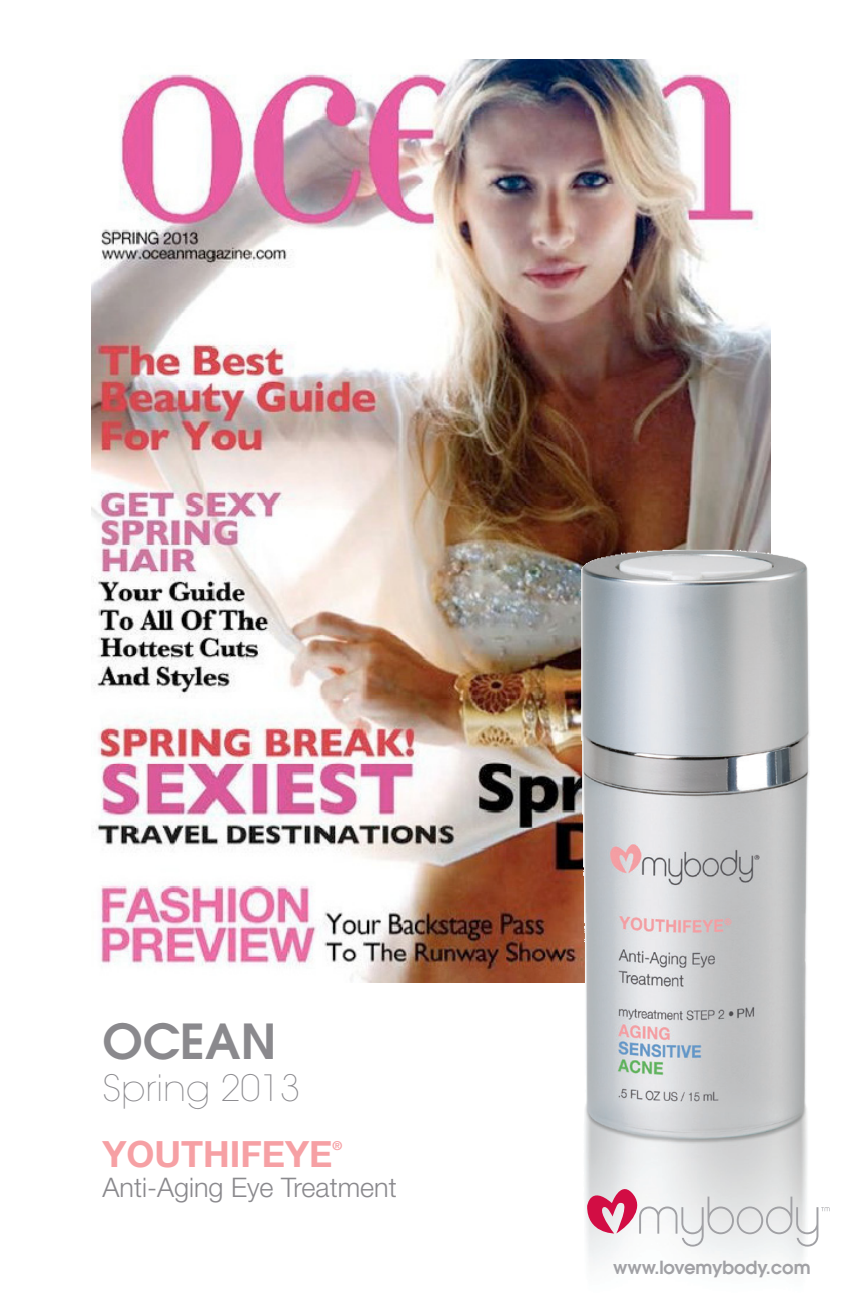
<style>
.page{position:relative;width:864px;height:1296px;background:#fff}
.page>*{position:absolute;margin:0;border:0;box-sizing:border-box;transform-origin:0 0}
.t1{font:600 48px "Avant Garde";color:#8a898d}
.t2{font:200 36px "Avant Garde";color:#8a898d}
.t3{font:700 36px "Helvetica Neue LT";color:#f6a0a4}
.t4{font:300 27px "Helvetica Neue";color:#8a898d}
.t5{font:600 18px "Avant Garde";letter-spacing:-.005em;color:#a1a1a5}
.t6{font:700 12.3px "Helvetica Neue LT";color:#f6a0a4}
</style>
<div class="page">
<img style="left:91px;top:59px;width:679px;height:924px">
<img style="left:580px;top:550px;width:229px;height:713px">
<svg style="left:587px;top:1181px;width:243px;height:66px"></svg>
<p class="t1" style="left:103px;top:1010px;width:175px">OCEAN</p>
<p class="t2" style="left:103px;top:1067px;width:199px">Spring 2013</p>
<p class="t3" style="left:103px;top:1132px;width:232px">YOUTHIFEYE</p>
<p class="t6" style="left:333px;top:1138px;width:11px">®</p>
<p class="t4" style="left:103px;top:1171px;width:296px">Anti-Aging Eye Treatment</p>
<p class="t5" style="left:613px;top:1255px;width:199px">www.lovemybody.com</p>
</div>
